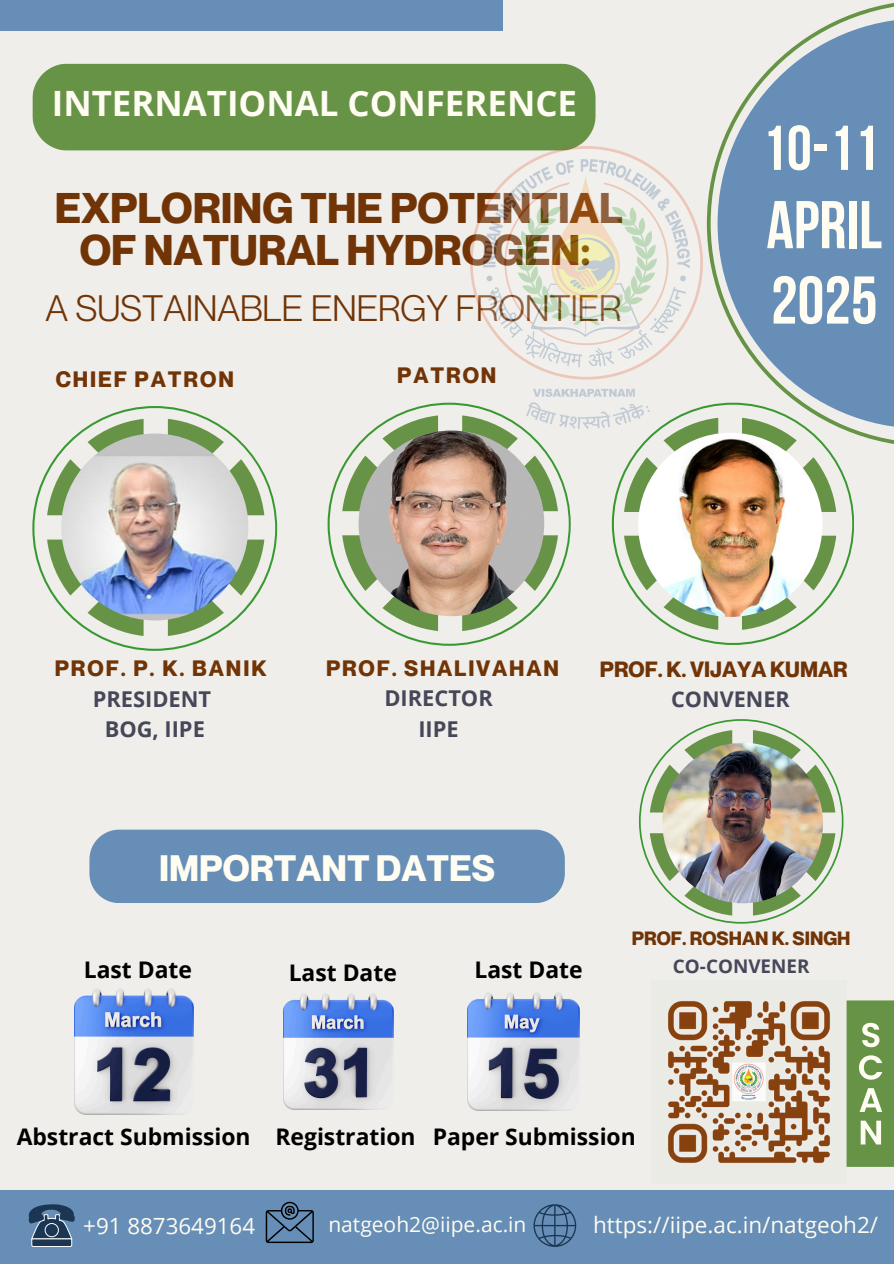
<style>
.page{position:relative;width:894px;height:1264px;background:#fff}
.page>*{position:absolute;margin:0;border:0;box-sizing:border-box;transform-origin:0 0}
.t1{font:67.35px "Bebas Neue Cyrillic";color:#fffcf2}
.t2{font:63.15px "Bebas Neue Cyrillic";color:#fffcf2}
.t3{font:700 42px/42.8px "Neue Montreal";color:#713407;text-align:center}
.t4{font:36px "Neue Montreal";color:#713407}
.t5{font:700 36px "Neue Montreal";color:#fffcf2}
.t6{font:700 34.8px "Open Sans";color:#fffcf2}
.t7{font:700 22.95px "Open Sans";color:#000}
.t8{font:22.5px "Open Sans";color:#fffcf2}
.t9{font:22.35px "Open Sans";color:#fffcf2}
.t10{font:700 21.75px "Neue Montreal";letter-spacing:.09em;color:#713407}
.t11{font:700 21.75px/29.7px "Open Sans";color:#464859;text-align:center}
.t12{font:700 21.6px "Neue Montreal";color:#713407}
.t13{font:700 21.6px "Open Sans";color:#464859}
.t14{font:21px "Open Sans";color:#fffcf2}
.t15{font:700 18.9px "Neue Montreal";color:#713407}
.t16{font:700 18.9px "Open Sans";color:#464859}
</style>
<div class="page">
<div style="left:0;top:0;width:893px;height:1263px;background:#efeeea"></div>
<div style="left:0;top:1190px;width:893px;height:73px;background:#668eb6"></div>
<div style="left:0;top:0;width:502px;height:31px;background:#668eb6"></div>
<div style="left:32px;top:64px;width:563px;height:86px;background:#679347"></div>
<svg style="left:29px;top:1204px;width:46px;height:42px"></svg>
<svg style="left:266px;top:1201px;width:48px;height:41px"></svg>
<svg style="left:533px;top:1204px;width:43px;height:42px"></svg>
<div style="left:89px;top:829px;width:475px;height:73px;background:#668eb6"></div>
<svg style="left:611px;top:405px;width:242px;height:239px"></svg>
<svg style="left:780px;top:447px;width:56px;height:65px"></svg>
<svg style="left:624px;top:535px;width:94px;height:95px"></svg>
<svg style="left:624px;top:418px;width:82px;height:94px"></svg>
<svg style="left:741px;top:535px;width:95px;height:95px"></svg>
<img style="left:638px;top:433px;width:184px;height:184px;border-radius:50%">
<svg style="left:638px;top:719px;width:205px;height:204px"></svg>
<img style="left:662px;top:742px;width:160px;height:161px;border-radius:50%">
<svg style="left:706px;top:3px;width:187px;height:444px;fill:#668eb6"></svg>
<img style="left:470px;top:147px;width:232px;height:281px">
<svg style="left:32px;top:406px;width:245px;height:245px"></svg>
<svg style="left:168px;top:419px;width:96px;height:96px"></svg>
<svg style="left:47px;top:539px;width:96px;height:97px"></svg>
<svg style="left:47px;top:419px;width:96px;height:96px"></svg>
<svg style="left:168px;top:539px;width:96px;height:97px"></svg>
<img style="left:61px;top:433px;width:187px;height:187px;border-radius:50%">
<svg style="left:327px;top:402px;width:243px;height:243px"></svg>
<svg style="left:462px;top:415px;width:96px;height:96px"></svg>
<svg style="left:342px;top:535px;width:96px;height:96px"></svg>
<svg style="left:342px;top:415px;width:96px;height:96px"></svg>
<svg style="left:462px;top:535px;width:96px;height:96px"></svg>
<img style="left:358px;top:430px;width:186px;height:186px;border-radius:50%">
<img style="left:667px;top:1000px;width:164px;height:164px">
<svg style="left:846px;top:1000px;width:47px;height:166px;background:#7da260"></svg>
<img style="left:74px;top:988px;width:119px;height:126px">
<img style="left:467px;top:992px;width:112px;height:118px">
<img style="left:283px;top:993px;width:111px;height:116px">
<p class="t6" style="left:52px;top:79px;width:526px">INTERNATIONAL CONFERENCE</p>
<h2 class="t3" style="left:55px;top:186px;width:569px">EXPLORING THE POTENTIAL<br>OF NATURAL HYDROGEN:</h2>
<h4 class="t4" style="left:45px;top:286px;width:577px">A SUSTAINABLE ENERGY FRONTIER</h4>
<h5 class="t10" style="left:56px;top:365px;width:180px">CHIEF PATRON</h5>
<h5 class="t10" style="left:397px;top:362px;width:101px">PATRON</h5>
<h5 class="t2" style="left:761px;top:122px;width:119px">10-11</h5>
<p class="t1" style="left:766px;top:198px;width:117px">april</p>
<p class="t1" style="left:770px;top:273px;width:108px">2025</p>
<p class="t10" style="left:55px;top:654px;width:213px">PROF. P. K. BANIK</p>
<h5 class="t11" style="left:93px;top:683px;width:120px">PRESIDENT<br>BOG, IIPE</h5>
<p class="t10" style="left:326px;top:655px;width:234px">PROF. SHALIVAHAN</p>
<p class="t11" style="left:384px;top:683px;width:110px;line-height:30.3px">DIRECTOR<br>IIPE</p>
<h1 class="t12" style="left:599px;top:656px;width:249px">PROF. K. VIJAYA KUMAR</h1>
<h1 class="t13" style="left:671px;top:683px;width:120px">CONVENER</h1>
<p class="t5" style="left:159px;top:845px;width:337px">IMPORTANT DATES</p>
<h5 class="t7" style="left:84px;top:953px;width:110px">Last Date</h5>
<p class="t7" style="left:288px;top:956px;width:110px">Last Date</p>
<p class="t7" style="left:474px;top:953px;width:110px">Last Date</p>
<h3 class="t15" style="left:631px;top:926px;width:220px">PROF. ROSHAN K. SINGH</h3>
<p class="t16" style="left:672px;top:953px;width:138px">CO-CONVENER</p>
<h5 class="t7" style="left:17px;top:1120px;width:235px">Abstract Submission</h5>
<p class="t7" style="left:275px;top:1120px;width:142px">Registration</p>
<p class="t7" style="left:432px;top:1120px;width:204px">Paper Submission</p>
<h5 class="t9" style="left:83px;top:1210px;width:173px">+91 8873649164</h5>
<p class="t14" style="left:328px;top:1209px;width:199px">natgeoh2@iipe.ac.in</p>
<p class="t8" style="left:593px;top:1209px;width:286px">https://iipe.ac.in/natgeoh2/</p>
</div>
